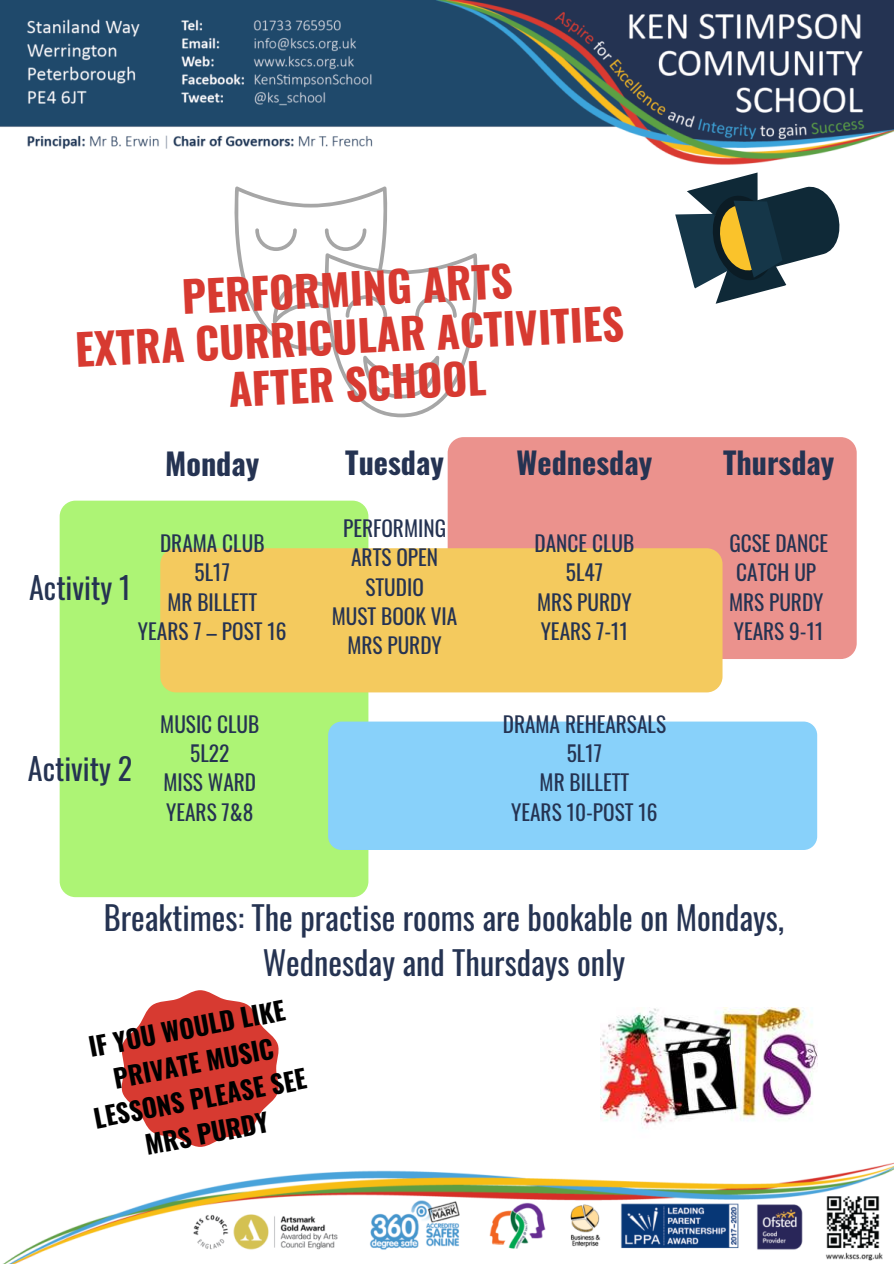
<style>
.page{position:relative;width:894px;height:1264px;background:#fff}
.page>*{position:absolute;margin:0;border:0;box-sizing:border-box;transform-origin:0 0}
.t1{font:700 42.75px/47.5px "Oswald";color:#d73a31;text-align:center}
.t2{font:32.4px/45px "Oswald";color:#253352;text-align:center}
.t3{font:700 30.15px "Oswald";color:#253352}
.t4{font:30.15px "Oswald";color:#253352}
.t5{font:700 25.5px/35.5px "Oswald";color:#000;text-align:center}
.t6{font:21.3px/29.2px "Oswald";color:#253352;text-align:center}
</style>
<div class="page">
<img style="left:0;top:0;width:893px;height:1263px">
<svg style="left:675px;top:172px;width:167px;height:132px"></svg>
<div style="left:60px;top:500px;width:308px;height:397px;background:#adf475;border-radius:16px"></div>
<div style="left:447px;top:437px;width:409px;height:222px;background:#eb928d;border-radius:16px"></div>
<div style="left:160px;top:548px;width:562px;height:144px;background:#f4ca5e;border-radius:16px"></div>
<div style="left:328px;top:721px;width:489px;height:129px;background:#88d1fa;border-radius:14px"></div>
<svg style="left:233px;top:186px;width:245px;height:231px"></svg>
<svg style="left:363px;top:355px;width:76px;height:43px"></svg>
<svg style="left:345px;top:295px;width:42px;height:23px"></svg>
<svg style="left:415px;top:295px;width:41px;height:23px"></svg>
<svg style="left:325px;top:228px;width:41px;height:23px"></svg>
<svg style="left:255px;top:228px;width:42px;height:23px"></svg>
<img style="left:600px;top:1007px;width:217px;height:144px">
<svg style="left:120px;top:990px;width:160px;height:156px"></svg>
<h1 class="t1" style="left:72px;top:282px;width:550px;rotate:-3deg">PERFORMING ARTS<br>EXTRA CURRICULAR ACTIVITIES<br>AFTER SCHOOL</h1>
<h3 class="t3" style="left:165px;top:447px;width:96px">Monday</h3>
<h3 class="t3" style="left:345px;top:447px;width:100px">Tuesday</h3>
<h3 class="t3" style="left:516px;top:447px;width:137px">Wednesday</h3>
<h3 class="t3" style="left:722px;top:447px;width:113px">Thursday</h3>
<h3 class="t4" style="left:29px;top:561px;width:103px">Activity 1</h3>
<p class="t6" style="left:138px;top:526px;width:150px">DRAMA CLUB<br>5L17<br>MR BILLETT<br>YEARS 7 – POST 16</p>
<p class="t6" style="left:332px;top:511px;width:127px">PERFORMING<br>ARTS OPEN<br>STUDIO<br>MUST BOOK VIA<br>MRS PURDY</p>
<p class="t6" style="left:534px;top:526px;width:101px">DANCE CLUB<br>5L47<br>MRS PURDY<br>YEARS 7-11</p>
<p class="t6" style="left:728px;top:526px;width:100px">GCSE DANCE<br>CATCH UP<br>MRS PURDY<br>YEARS 9-11</p>
<h3 class="t4" style="left:28px;top:741px;width:106px">Activity 2</h3>
<p class="t6" style="left:160px;top:707px;width:101px">MUSIC CLUB<br>5L22<br>MISS WARD<br>YEARS 7&amp;8</p>
<p class="t6" style="left:502px;top:707px;width:165px">DRAMA REHEARSALS<br>5L17<br>MR BILLETT<br>YEARS 10-POST 16</p>
<h2 class="t2" style="left:104px;top:892px;width:681px">Breaktimes: The practise rooms are bookable on Mondays,<br>Wednesday and Thursdays only</h2>
<p class="t5" style="left:78px;top:1033px;width:217px;rotate:-11deg">IF YOU WOULD LIKE<br>PRIVATE MUSIC<br>LESSONS PLEASE SEE<br>MRS PURDY</p>
</div>
